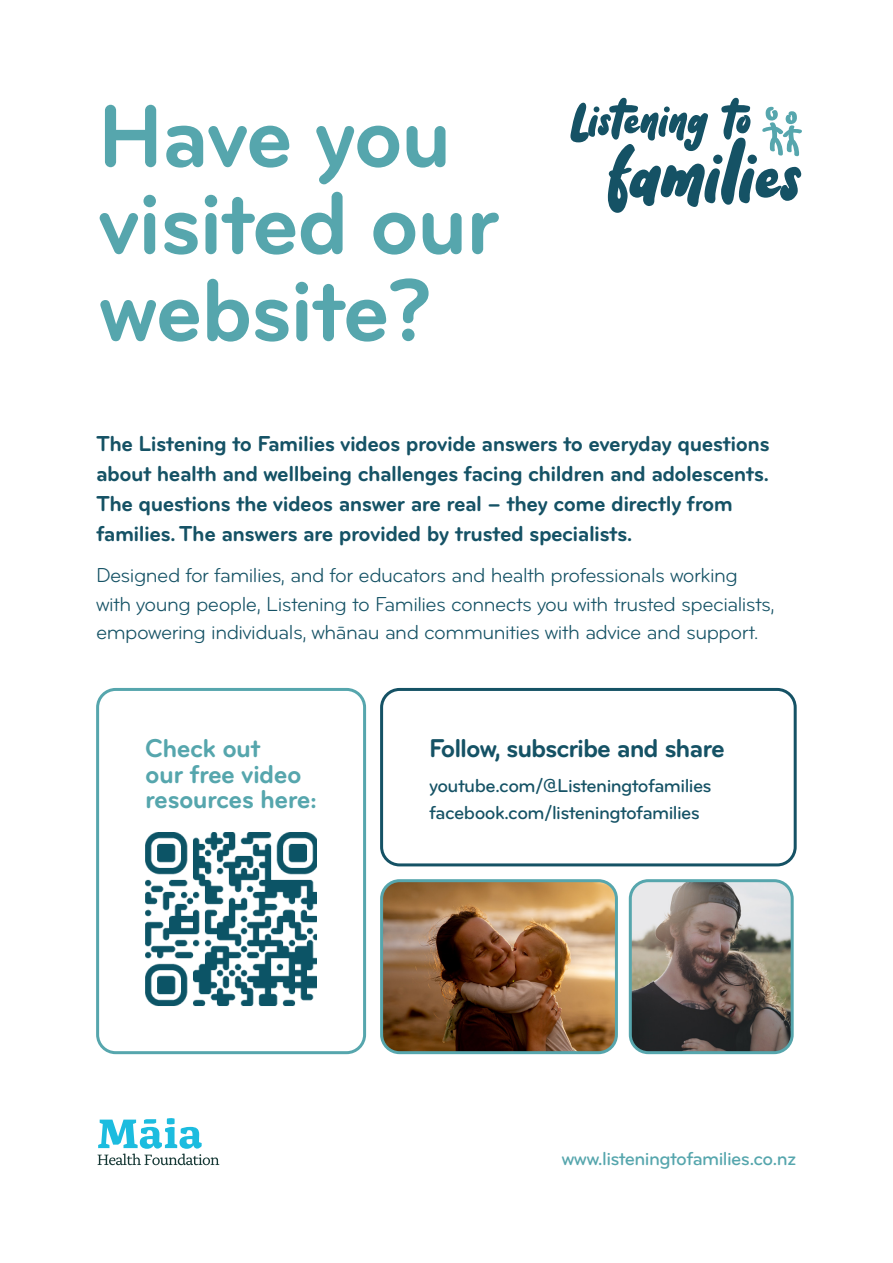
<style>
.page{position:relative;width:893px;height:1263px;background:#fff}
.page>*{position:absolute;margin:0;border:0;box-sizing:border-box;transform-origin:0 0}
.Page_Heading{font:700 91.5px/87px "Bryant";letter-spacing:-.025em;color:#56a6ad}
.Page_Heading-2{font:700 26.85px/25.5px "Bryant";letter-spacing:-.025em;color:#56a6ad}
.Page_Heading-3{font:700 26.85px "Bryant";letter-spacing:-.04em;color:#155265}
.Page_Heading-4{font:700 22.5px/30px "Bryant";letter-spacing:-.025em;color:#155265}
.Page_Heading-5{font:21px/28.5px "Bryant";letter-spacing:-.025em;color:#155265}
.Page_Heading-6{font:500 19.5px "Bryant";letter-spacing:-.03em;color:#155265}
.Page_Heading-7{font:500 19.5px "Bryant";letter-spacing:-.03em;color:#56a6ad}
</style>
<div class="page">
<div style="left:96px;top:688px;width:270px;height:366px;border:3px solid #56a6ad;border-radius:18px"></div>
<div style="left:380px;top:688px;width:417px;height:178px;border:3px solid #155265;border-radius:18px"></div>
<svg style="left:570px;top:98px;width:232px;height:115px"></svg>
<img style="left:145px;top:832px;width:172px;height:174px">
<svg style="left:97px;top:1118px;width:122px;height:47px"></svg>
<img style="left:384px;top:883px;width:230px;height:167px">
<div style="left:380px;top:879px;width:238px;height:175px;border:3px solid #56a6ad;border-radius:18px"></div>
<img style="left:630px;top:883px;width:160px;height:170px">
<div style="left:629px;top:879px;width:165px;height:175px;border:3px solid #56a6ad;border-radius:18px"></div>
<p class="Page_Heading" style="left:98px;top:93px;width:404px">Have you visited our website?</p>
<p class="Page_Heading-4" style="left:96px;top:429px;width:675px">The Listening to Families videos provide answers to everyday questions about health and wellbeing challenges facing children and adolescents.<br>The questions the videos answer are real – they come directly from families. The answers are provided by trusted specialists.</p>
<p class="Page_Heading-5" style="left:96px;top:561px;width:680px">Designed for families, and for educators and health professionals working with young people, Listening to Families connects you with trusted specialists, empowering individuals, whānau and communities with advice and support.</p>
<p class="Page_Heading-2" style="left:145px;top:735px;width:173px">Check out<br>our free video resources here:</p>
<p class="Page_Heading-3" style="left:429px;top:732px;width:297px">Follow, subscribe and share</p>
<p class="Page_Heading-6" style="left:429px;top:773px;width:284px">youtube.com/@Listeningtofamilies</p>
<p class="Page_Heading-6" style="left:429px;top:800px;width:272px">facebook.com/listeningtofamilies</p>
<p class="Page_Heading-7" style="left:561px;top:1147px;width:237px">www.listeningtofamilies.co.nz</p>
</div>
